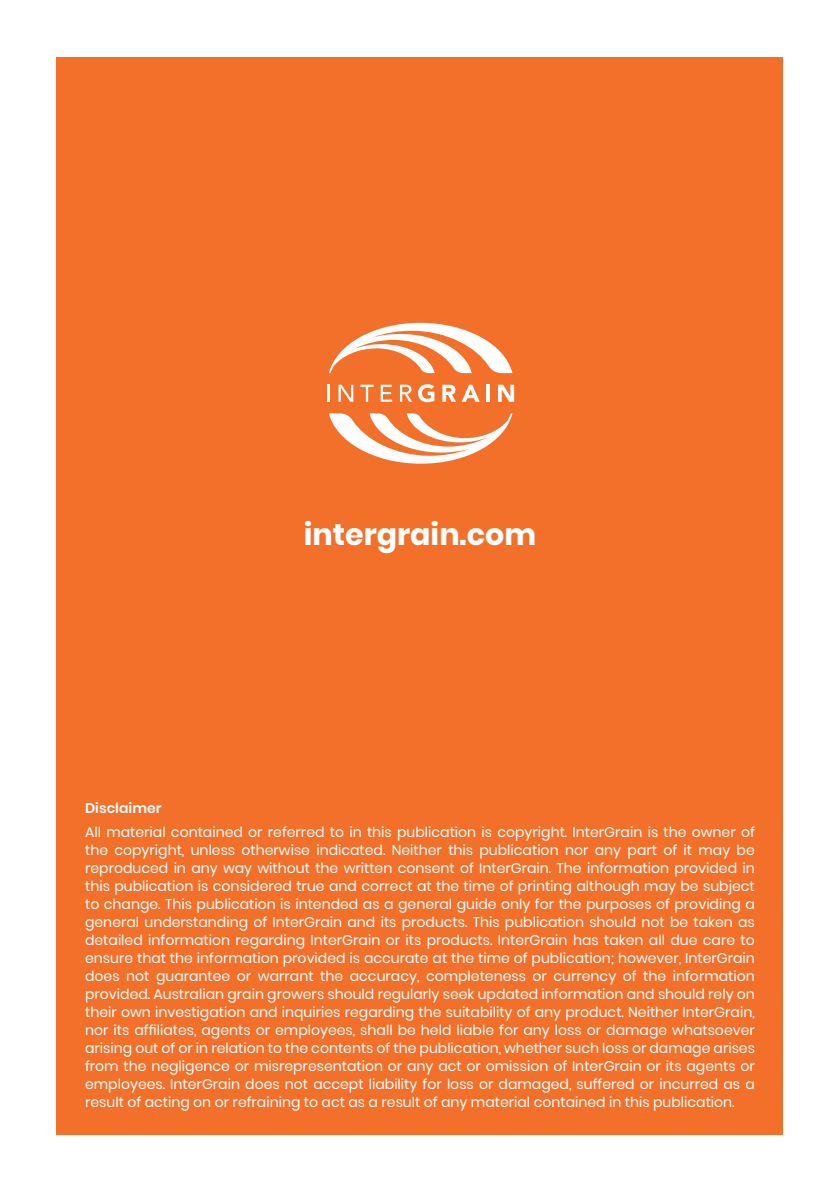
<style>
.page{position:relative;width:840px;height:1191px;background:#fff}
.page>*{position:absolute;margin:0;border:0;box-sizing:border-box;transform-origin:0 0}
.t1{font:700 30px "Poppins";color:#fff}
.t2{font:14px/18px "Poppins";color:#fff;text-align:justify}
.t3{font:600 14px "Poppins";color:#fff}
</style>
<div class="page">
<div style="left:57px;top:57px;width:725px;height:1077px;background:#f3702b"></div>
<svg style="left:327px;top:385px;width:2px;height:17px"></svg>
<svg style="left:338px;top:385px;width:15px;height:17px"></svg>
<svg style="left:360px;top:385px;width:13px;height:17px"></svg>
<svg style="left:380px;top:385px;width:12px;height:17px"></svg>
<svg style="left:400px;top:385px;width:12px;height:17px"></svg>
<svg style="left:418px;top:384px;width:16px;height:18px"></svg>
<svg style="left:442px;top:385px;width:37px;height:17px"></svg>
<svg style="left:486px;top:385px;width:3px;height:17px"></svg>
<svg style="left:497px;top:385px;width:17px;height:17px"></svg>
<svg style="left:329px;top:413px;width:183px;height:51px"></svg>
<svg style="left:329px;top:323px;width:183px;height:50px"></svg>
<h1 class="t1" style="left:304px;top:517px;width:234px">intergrain.com</h1>
<p class="t3" style="left:85px;top:800px;width:78px">Disclaimer</p>
<p class="t2" style="left:85px;top:823px;width:671px">All material contained or referred to in this publication is copyright. InterGrain is the owner of the copyright, unless otherwise indicated. Neither this publication nor any part of it may be reproduced in any way without the written consent of InterGrain. The information provided in this publication is considered true and correct at the time of printing although may be subject to change. This publication is intended as a general guide only for the purposes of providing a general understanding of InterGrain and its products. This publication should not be taken as detailed information regarding InterGrain or its products. InterGrain has taken all due care to ensure that the information provided is accurate at the time of publication; however, InterGrain does not guarantee or warrant the accuracy, completeness or currency of the information provided. Australian grain growers should regularly seek updated information and should rely on their own investigation and inquiries regarding the suitability of any product. Neither InterGrain, nor its affiliates, agents or employees, shall be held liable for any loss or damage whatsoever arising out of or in relation to the contents of the publication, whether such loss or damage arises from the negligence or misrepresentation or any act or omission of InterGrain or its agents or employees. InterGrain does not accept liability for loss or damaged, suffered or incurred as a result of acting on or refraining to act as a result of any material contained in this publication.</p>
</div>
